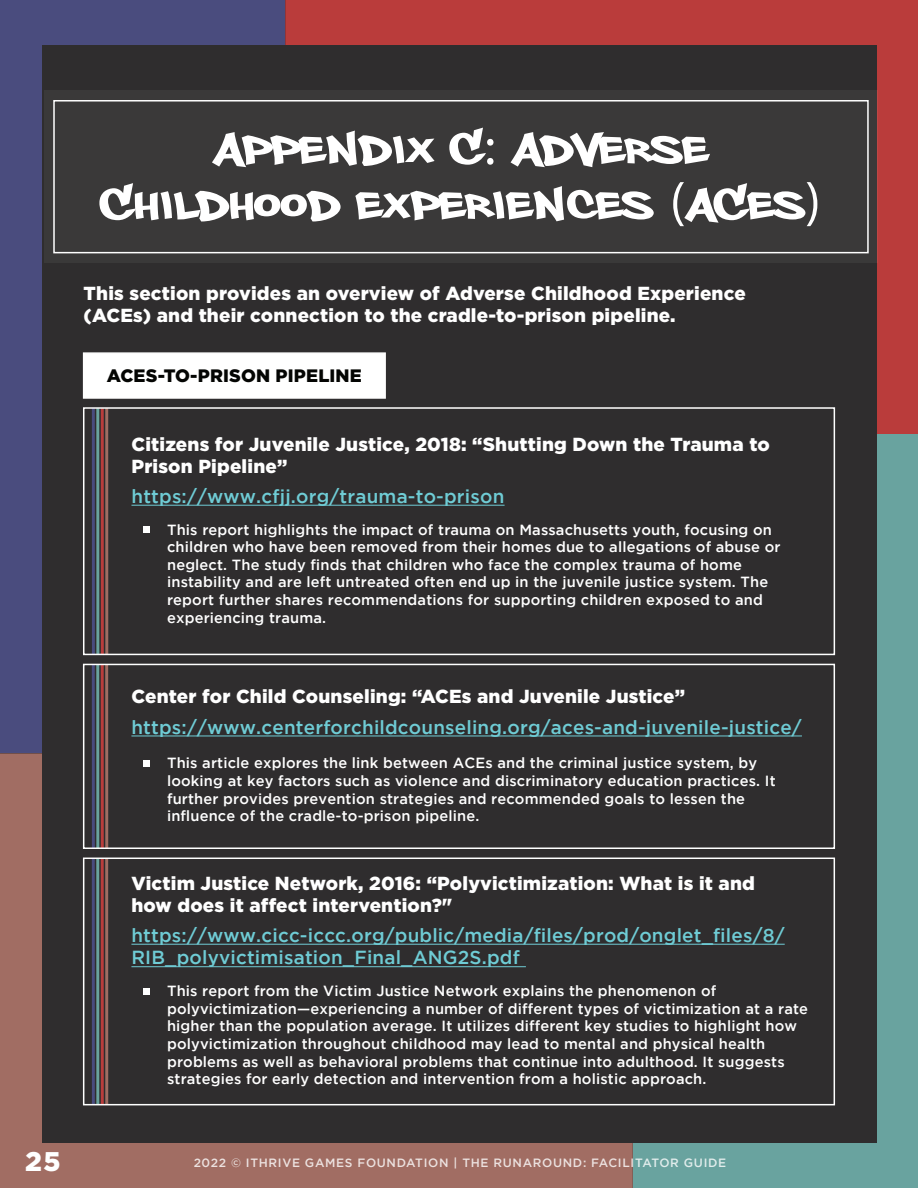
<style>
.page{position:relative;width:918px;height:1188px;background:#fff}
.page>*{position:absolute;margin:0;border:0;box-sizing:border-box;transform-origin:0 0}
.t1{font:54px/55.5px "Philly Sans";letter-spacing:.035em;color:#fff;text-align:center}
.t2{font:900 27px "Gotham";color:#fff}
.t3{font:900 18.9px/22px "Gotham";letter-spacing:.01em;color:#fff}
.t4{font:500 18.9px/22.5px "Gotham";letter-spacing:.01em;color:#6fccd5}
.t5{font:900 18px "Gotham";letter-spacing:.01em;color:#040503}
.t6{font:500 14.7px/17.7px "Gotham";letter-spacing:.01em;color:#fff}
.t7{font:500 12px "Gotham";letter-spacing:.055em;color:#fff}
.s1{font-family:"Myriad Pro"}
</style>
<div class="page">
<div style="left:0;top:0;width:285px;height:753px;background:#4a4c7e"></div>
<div style="left:285px;top:0;width:633px;height:435px;background:#ba3c3b"></div>
<div style="left:633px;top:435px;width:285px;height:753px;background:#69a39f"></div>
<div style="left:0;top:753px;width:633px;height:435px;background:#a16d63"></div>
<div style="left:42px;top:45px;width:834px;height:1098px;background:#2f2d2e"></div>
<div style="left:44px;top:91px;width:834px;height:172px;background:#3a3939"></div>
<div style="left:53px;top:100px;width:816px;height:153px;border:2px solid #fff"></div>
<div style="left:83px;top:352px;width:303px;height:47px;background:#fff;border:2px solid #fff"></div>
<hr style="left:131px;top:505px;width:374px;height:1px;background:#6fccd5">
<div style="left:143px;top:526px;width:7px;height:7px;background:#fff"></div>
<hr style="left:101px;top:408px;width:3px;height:246px;background:#ba3d3c">
<hr style="left:96px;top:408px;width:3px;height:246px;background:#69a29e">
<hr style="left:92px;top:408px;width:3px;height:246px;background:#494b7e">
<hr style="left:105px;top:408px;width:3px;height:246px;background:#9f6e63">
<div style="left:83px;top:407px;width:752px;height:248px;border:2px solid #fff"></div>
<hr style="left:131px;top:736px;width:671px;height:1px;background:#6fccd5">
<div style="left:143px;top:760px;width:7px;height:7px;background:#fff"></div>
<hr style="left:101px;top:665px;width:3px;height:183px;background:#ba3d3c">
<hr style="left:96px;top:665px;width:3px;height:183px;background:#69a29e">
<hr style="left:92px;top:665px;width:3px;height:183px;background:#494b7e">
<hr style="left:105px;top:665px;width:3px;height:183px;background:#9f6e63">
<div style="left:83px;top:664px;width:752px;height:185px;border:2px solid #fff"></div>
<hr style="left:131px;top:944px;width:654px;height:1px;background:#6fccd5">
<hr style="left:131px;top:966px;width:395px;height:1px;background:#6fccd5">
<div style="left:143px;top:988px;width:7px;height:7px;background:#fff"></div>
<hr style="left:101px;top:858px;width:3px;height:247px;background:#ba3d3c">
<hr style="left:96px;top:858px;width:3px;height:247px;background:#69a29e">
<hr style="left:92px;top:858px;width:3px;height:247px;background:#494b7e">
<hr style="left:105px;top:858px;width:3px;height:247px;background:#9f6e63">
<div style="left:83px;top:858px;width:752px;height:247px;border:2px solid #fff"></div>
<h1 class="t1" style="left:101px;top:119px;width:721px">Appendix C<span class="s1">:</span> Adverse<br>Childhood Experiences <span class="s1">(</span>ACEs<span class="s1">)</span></h1>
<p class="t3" style="left:84px;top:282px;width:664px">This section provides an overview of Adverse Childhood Experience (ACEs) and their connection to the cradle-to-prison pipeline.</p>
<p class="t5" style="left:107px;top:365px;width:257px">ACES-TO-PRISON PIPELINE</p>
<p class="t3" style="left:131px;top:433px;width:640px">Citizens for Juvenile Justice, 2018: “Shutting Down the Trauma to<br>Prison Pipeline”</p>
<p class="t4" style="left:131px;top:485px;width:374px">https://www.cfjj.org/trauma-to-prison</p>
<p class="t6" style="left:167px;top:520px;width:615px">This report highlights the impact of trauma on Massachusetts youth, focusing on children who have been removed from their homes due to allegations of abuse or neglect. The study finds that children who face the complex trauma of home instability and are left untreated often end up in the juvenile justice system. The report further shares recommendations for supporting children exposed to and experiencing trauma.</p>
<p class="t3" style="left:131px;top:685px;width:555px">Center for Child Counseling: “ACEs and Juvenile Justice”</p>
<p class="t4" style="left:131px;top:715px;width:672px">https://www.centerforchildcounseling.org/aces-and-juvenile-justice/</p>
<p class="t6" style="left:167px;top:754px;width:610px">This article explores the link between ACEs and the criminal justice system, by looking at key factors such as violence and discriminatory education practices. It further provides prevention strategies and recommended goals to lessen the influence of the cradle-to-prison pipeline.</p>
<p class="t3" style="left:131px;top:872px;width:625px">Victim Justice Network, 2016: “Polyvictimization: What is it and how does it affect intervention?"</p>
<p class="t4" style="left:131px;top:924px;width:655px">https://www.cicc-iccc.org/public/media/files/prod/onglet_files/8/<br>RIB_polyvictimisation_Final_ANG2S.pdf</p>
<p class="t6" style="left:167px;top:982px;width:643px">This report from the Victim Justice Network explains the phenomenon of polyvictimization—experiencing a number of different types of victimization at a rate higher than the population average. It utilizes different key studies to highlight how polyvictimization throughout childhood may lead to mental and physical health problems as well as behavioral problems that continue into adulthood. It suggests strategies for early detection and intervention from a holistic approach.</p>
<h2 class="t2" style="left:25px;top:1145px;width:37px">25</h2>
<p class="t7" style="left:193px;top:1156px;width:534px">2022 © ITHRIVE GAMES FOUNDATION | THE RUNAROUND: FACILITATOR GUIDE</p>
</div>
